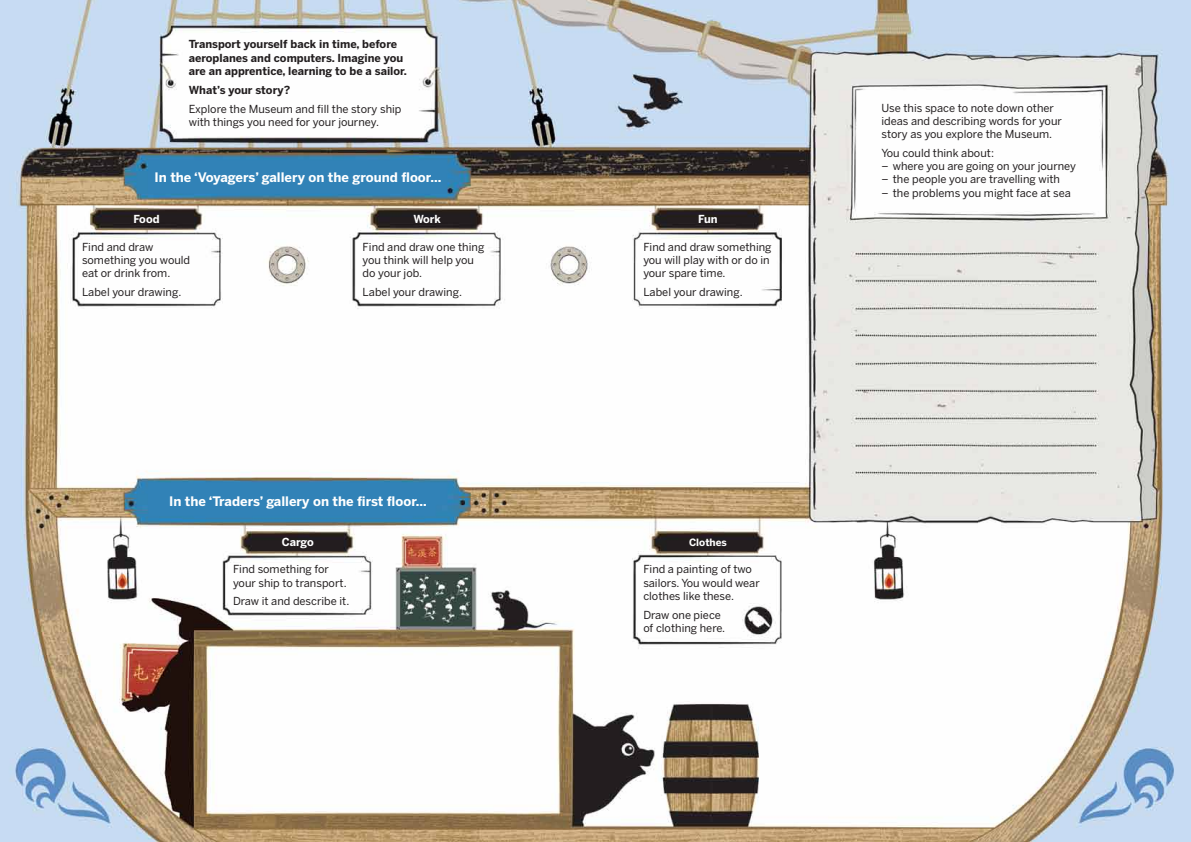
<style>
.page{position:relative;width:1191px;height:842px;background:#fff}
.page>*{position:absolute;margin:0;border:0;box-sizing:border-box;transform-origin:0 0}
.t1{font:700 13px "Benton Sans";color:#fff}
.t2{font:11px/13.2px "Benton Sans";color:#231f20}
.t3{font:700 11px/13.2px "Benton Sans";color:#231f20}
.t4{font:700 11px "Benton Sans";color:#fff}
.t5{font:700 10px "Benton Sans";color:#fff}
</style>
<div class="page">
<img style="left:0;top:0;width:1191px;height:842px">
<p class="t3" style="left:189px;top:38px;width:220px">Transport yourself back in time, before aeroplanes and computers. Imagine you are an apprentice, learning to be a sailor.</p>
<p class="t3" style="left:189px;top:83px;width:103px">What’s your story?</p>
<p class="t2" style="left:189px;top:102px;width:214px">Explore the Museum and fill the story ship with things you need for your journey.</p>
<p class="t1" style="left:154px;top:169px;width:288px">In the ‘Voyagers’ gallery on the ground floor...</p>
<p class="t4" style="left:134px;top:213px;width:27px">Food</p>
<p class="t2" style="left:82px;top:240px;width:110px">Find and draw something you would eat or drink from.</p>
<p class="t2" style="left:82px;top:285px;width:101px">Label your drawing.</p>
<p class="t4" style="left:413px;top:213px;width:29px">Work</p>
<p class="t2" style="left:363px;top:240px;width:123px">Find and draw one thing you think will help you do your job.</p>
<p class="t2" style="left:363px;top:285px;width:101px">Label your drawing.</p>
<p class="t1" style="left:169px;top:494px;width:259px">In the ‘Traders’ gallery on the first floor…</p>
<p class="t4" style="left:698px;top:213px;width:21px">Fun</p>
<p class="t2" style="left:643px;top:240px;width:130px">Find and draw something you will play with or do in your spare time.</p>
<p class="t2" style="left:643px;top:285px;width:101px">Label your drawing.</p>
<p class="t4" style="left:282px;top:535px;width:34px">Cargo</p>
<p class="t5" style="left:689px;top:536px;width:39px">Clothes</p>
<p class="t2" style="left:233px;top:563px;width:115px">Find something for your ship to transport.</p>
<p class="t2" style="left:233px;top:595px;width:118px">Draw it and describe it.</p>
<p class="t2" style="left:643px;top:563px;width:118px">Find a painting of two sailors. You would wear clothes like these.</p>
<p class="t2" style="left:643px;top:608px;width:83px">Draw one piece of clothing here.</p>
<p class="t2" style="left:881px;top:101px;width:182px">Use this space to note down other ideas and describing words for your story as you explore the Museum.</p>
<p class="t2" style="left:881px;top:146px;width:114px">You could think about:</p>
<p class="t2" style="left:881px;top:159px;width:196px">– where you are going on your journey</p>
<p class="t2" style="left:881px;top:173px;width:180px">– the people you are travelling with</p>
<p class="t2" style="left:881px;top:186px;width:191px">– the problems you might face at sea</p>
</div>
